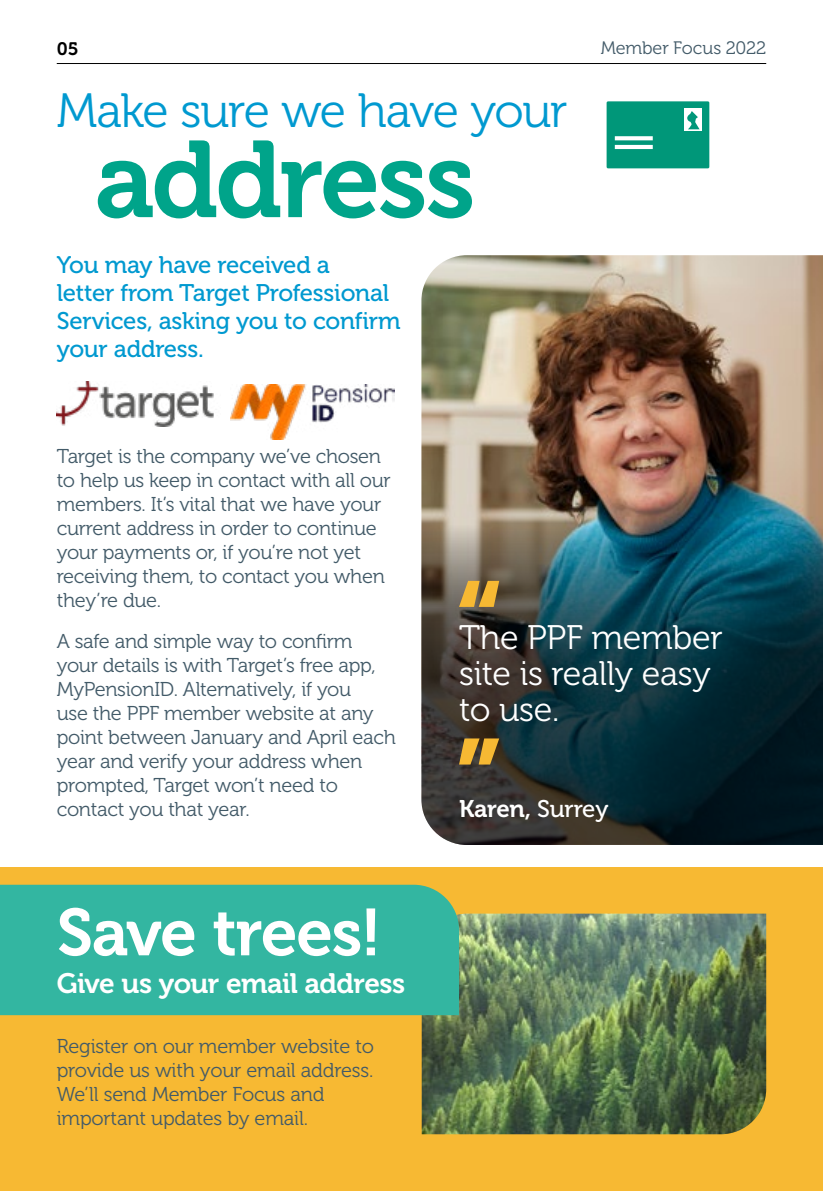
<style>
.page{position:relative;width:823px;height:1191px;background:#fff}
.page>*{position:absolute;margin:0;border:0;box-sizing:border-box;transform-origin:0 0}
.Page_Title__xxpt{font:108px "Museo 700";letter-spacing:-.03em;color:#00a48a}
.Page_Title__xxpt-2{font:66px "Museo 700";letter-spacing:-.025em;color:#fff}
.Page_Title__xxpt-3{font:48px "Museo 300";letter-spacing:-.03em;color:#0099d0}
.Quote__17pt{font:34px/36px "Museo 300";letter-spacing:-.01em;color:#fff}
.Page_Title__xxpt-4{font:28px "Museo 700";letter-spacing:-.02em;color:#fff}
.Body_Copy_Large__12p{font:24px/28px "Museo 500";letter-spacing:-.01em;color:#0099d0}
.Body_Copy_Large__12p-2{font:24px "Museo 700";letter-spacing:-.01em;color:#fff}
.Body_Copy{font:20px/24px "Museo 300";letter-spacing:-.015em;color:#425a68}
.t1{font:18px "Museo 300";letter-spacing:-.01em;color:#425a68}
.t2{font:18px "Museo 700";color:#000}
.s1{font-family:"Museo 500"}
</style>
<div class="page">
<div style="left:0;top:867px;width:822px;height:324px;background:#f7b933"></div>
<img style="left:421px;top:255px;width:401px;height:590px">
<img style="left:421px;top:913px;width:344px;height:221px">
<div style="left:0;top:884px;width:459px;height:131px;background:#33b6a1"></div>
<img style="left:230px;top:385px;width:164px;height:54px">
<img style="left:56px;top:382px;width:158px;height:44px">
<div style="left:606px;top:101px;width:103px;height:67px;background:#009779;border-radius:2px"></div>
<svg style="left:614px;top:136px;width:38px;height:4px"></svg>
<hr style="left:614px;top:145px;width:38px;height:4px;background:#fff">
<svg style="left:684px;top:109px;width:16px;height:22px"></svg>
<svg style="left:686px;top:111px;width:13px;height:18px"></svg>
<svg style="left:459px;top:738px;width:40px;height:26px"></svg>
<svg style="left:459px;top:581px;width:40px;height:26px"></svg>
<hr style="left:57px;top:63px;width:708px;height:1px;background:#000">
<p class="t2" style="left:57px;top:39px;width:23px">05</p>
<p class="t1" style="left:600px;top:39px;width:167px">Member Focus 2022</p>
<h1 class="Page_Title__xxpt-3" style="left:57px;top:84px;width:512px">Make sure we have your</h1>
<h1 class="Page_Title__xxpt" style="left:94px;top:120px;width:383px">address</h1>
<p class="Body_Copy_Large__12p" style="left:57px;top:251px;width:345px">You may have received a<br>letter from Target Professional<br>Services, asking you to confirm your address.</p>
<p class="Body_Copy" style="left:57px;top:445px;width:335px">Target is the company we’ve chosen to help us keep in contact with all our members. It’s vital that we have your current address in order to continue your payments or, if you’re not yet receiving them, to contact you when they’re due.</p>
<p class="Body_Copy" style="left:57px;top:630px;width:340px">A safe and simple way to confirm your details is with Target’s free app,<br>MyPensionID. Alternatively, if you<br>use the PPF member website at any point between January and April each year and verify your address when prompted, Target won’t need to contact you that year.</p>
<p class="Quote__17pt" style="left:459px;top:620px;width:265px">The PPF member site is really easy to use.</p>
<p class="Body_Copy_Large__12p-2" style="left:459px;top:795px;width:151px">Karen, <span class="s1">Surrey</span></p>
<h1 class="Page_Title__xxpt-2" style="left:57px;top:895px;width:326px">Save trees!</h1>
<h1 class="Page_Title__xxpt-4" style="left:57px;top:968px;width:350px">Give us your email address</h1>
<p class="Body_Copy" style="left:57px;top:1034px;width:318px">Register on our member website to provide us with your email address.<br>We’ll send Member Focus and important updates by email.</p>
</div>
